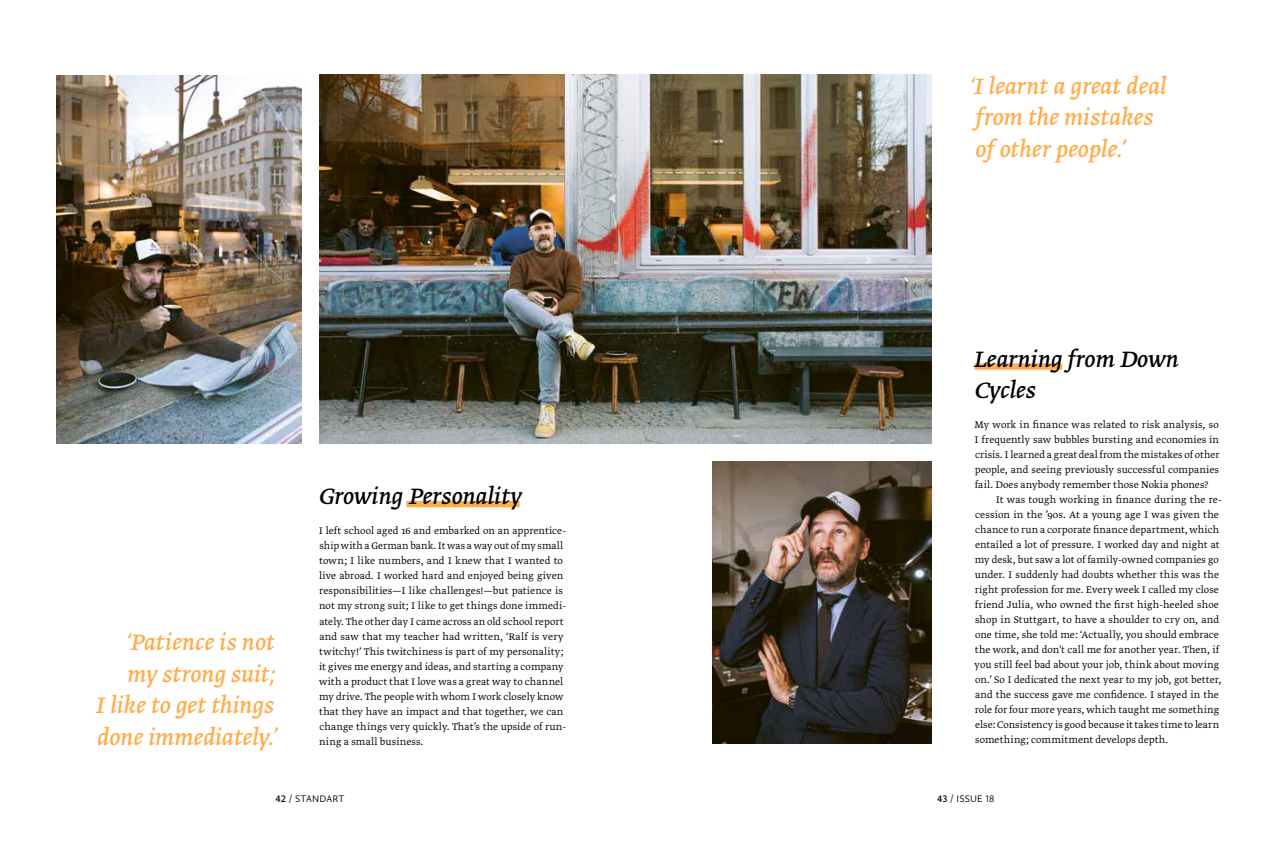
<style>
.page{position:relative;width:1276px;height:851px;background:#fff}
.page>*{position:absolute;margin:0;border:0;box-sizing:border-box;transform-origin:0 0}
.t1{font:italic 26.25px/31.5px "Greta Text Std";letter-spacing:-.005em;color:#ffac49}
.t2{font:italic 26.25px/31.5px "Greta Text Std";color:#000}
.t3{font:11.25px/15px "Greta Text Std Light Min";letter-spacing:.005em;color:#000}
.t4{font:300 11.25px "Greta Sans Pro";letter-spacing:.015em;color:#000}
.s1{font-weight:500}
</style>
<div class="page">
<div style="left:406px;top:501px;width:113px;height:6px;background:#ffac49"></div>
<div style="left:974px;top:363px;width:88px;height:6px;background:#ffac49"></div>
<img style="left:712px;top:461px;width:219px;height:282px">
<img style="left:319px;top:74px;width:612px;height:369px">
<img style="left:57px;top:75px;width:244px;height:368px">
<h1 class="t1" style="left:95px;top:627px;width:184px;text-align:right">‘Patience is not my strong suit;<br>I like to get things done immediately.’</h1>
<h1 class="t2" style="left:319px;top:482px;width:204px">Growing Personality</h1>
<p class="t3" style="left:319px;top:524px;width:249px">I left school aged 16 and embarked on an apprentice&shy;ship with aGerman bank. It was away out of my small town; I like numbers, and I knew that I wanted to live abroad. I worked hard and enjoyed being given responsibilities—I like challenges!—but patience is not my strong suit; I like to get things done immedi&shy;ately. The other day I came across an old school report and saw that my teacher had written, ‘Ralf is very twitchy!’ This twitchiness is part of my personality; it gives me energy and ideas, and starting a company with a product that I love was a great way to channel my drive. The people with whom I work closely know that they have an impact and that together, we can change things very quickly. That’s the upside of run&shy;ning a small business.</p>
<h1 class="t1" style="left:968px;top:71px;width:199px">‘I learnt a great deal from the mistakes of other people.’</h1>
<h1 class="t2" style="left:973px;top:344px;width:207px">Learning from Down<br>Cycles</h1>
<p class="t3" style="left:974px;top:418px;width:246px">My work in finance was related to risk analysis, so</p>
<p class="t3" style="left:974px;top:433px;width:246px">I frequently saw bubbles bursting and economies in</p>
<p class="t3" style="left:975px;top:448px;width:246px">crisis. Ilearned a great deal from the mistakes of other</p>
<p class="t3" style="left:974px;top:463px;width:246px">people, and seeing previously successful companies</p>
<p class="t3" style="left:974px;top:478px;width:235px">fail. Does anybody remember those Nokia phones?</p>
<p class="t3" style="left:996px;top:493px;width:227px">It was tough working in finance during the re-</p>
<p class="t3" style="left:975px;top:508px;width:245px">cession in the ’90s. At a young age I was given the</p>
<p class="t3" style="left:975px;top:523px;width:246px">chance to run a corporate finance department, which</p>
<p class="t3" style="left:975px;top:538px;width:246px">entailed a lot of pressure. I worked day and night at</p>
<p class="t3" style="left:974px;top:553px;width:245px">my desk, but saw a lot of family-owned companies go</p>
<p class="t3" style="left:974px;top:568px;width:246px">under. I suddenly had doubts whether this was the</p>
<p class="t3" style="left:974px;top:583px;width:246px">right profession for me. Every week I called my close</p>
<p class="t3" style="left:974px;top:598px;width:246px">friend Julia, who owned the first high-heeled shoe</p>
<p class="t3" style="left:975px;top:613px;width:245px">shop in Stuttgart, to have a shoulder to cry on, and</p>
<p class="t3" style="left:975px;top:628px;width:245px">one time, she told me: ‘Actually, you should embrace</p>
<p class="t3" style="left:975px;top:643px;width:246px">the work, and don’t call me for another year. Then, if</p>
<p class="t3" style="left:974px;top:658px;width:246px">you still feel bad about your job, think about moving</p>
<p class="t3" style="left:975px;top:673px;width:248px">on.’ So I dedicated the next year to my job, got better,</p>
<p class="t3" style="left:975px;top:688px;width:245px">and the success gave me confidence. I stayed in the</p>
<p class="t3" style="left:974px;top:703px;width:246px">role for four more years, which taught me something</p>
<p class="t3" style="left:975px;top:718px;width:245px">else: Consistency is good because it takes time to learn</p>
<p class="t3" style="left:975px;top:733px;width:195px">something; commitment develops depth.</p>
<p class="t4" style="left:276px;top:790px;width:70px"><span class="s1">42</span> / STANDART</p>
<p class="t4" style="left:937px;top:790px;width:59px"><span class="s1">43</span> / ISSUE 18</p>
</div>
